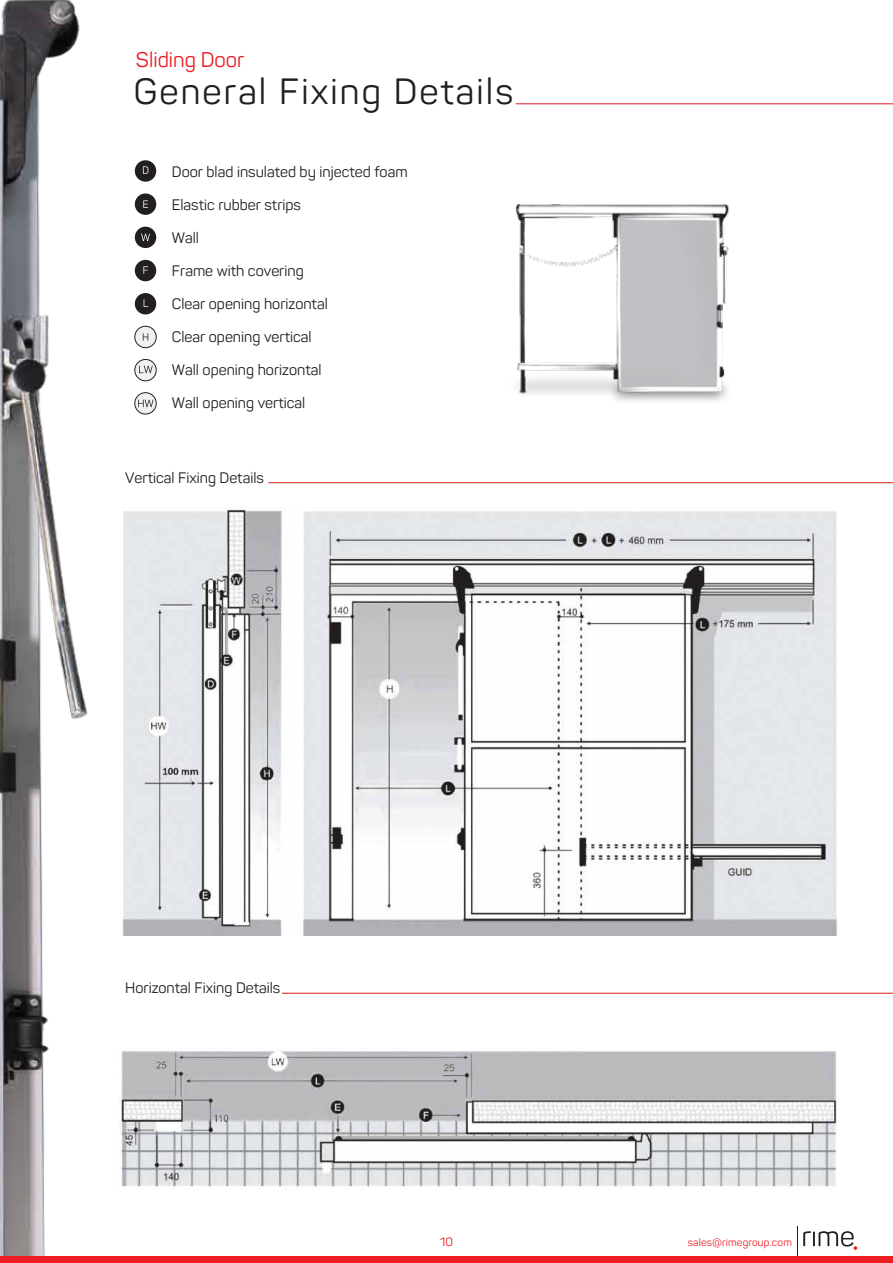
<style>
.page{position:relative;width:893px;height:1263px;background:#fff}
.page>*{position:absolute;margin:0;border:0;box-sizing:border-box;transform-origin:0 0}
.t1{font:36px "Panton";letter-spacing:.06em;color:#231f20}
.t2{font:21px "Panton";color:#ed1d24}
.t3{font:15px "Panton";color:#231f20}
.t4{font:12px "Panton";color:#ed1d24}
.t5{font:10.5px "Panton";letter-spacing:.02em;color:#ed1d24}
</style>
<div class="page">
<img style="left:515px;top:204px;width:214px;height:197px">
<img style="left:0;top:0;width:259px;height:1256px">
<svg style="left:803px;top:1231px;width:54px;height:19px"></svg>
<hr style="left:797px;top:1226px;width:1px;height:37px;background:#231f20">
<hr style="left:516px;top:103px;width:377px;height:1px;background:#db1a21">
<img style="left:120px;top:1049px;width:717px;height:139px">
<img style="left:120px;top:508px;width:717px;height:427px">
<div style="left:135px;top:160px;width:21px;height:22px;background:#231f20;border-radius:50%"></div>
<svg style="left:143px;top:166px;width:5px;height:8px"></svg>
<div style="left:135px;top:193px;width:21px;height:22px;background:#231f20;border-radius:50%"></div>
<svg style="left:143px;top:200px;width:5px;height:8px"></svg>
<div style="left:135px;top:227px;width:21px;height:21px;background:#231f20;border-radius:50%"></div>
<svg style="left:141px;top:234px;width:9px;height:7px"></svg>
<div style="left:135px;top:260px;width:21px;height:21px;background:#231f20;border-radius:50%"></div>
<svg style="left:143px;top:266px;width:5px;height:8px"></svg>
<div style="left:135px;top:293px;width:21px;height:21px;background:#231f20;border-radius:50%"></div>
<div style="left:135px;top:326px;width:21px;height:22px;background:#f1f1f2;border-radius:50%"></div>
<div style="left:135px;top:326px;width:21px;height:22px;border:1px solid #231f20;border-radius:50%"></div>
<svg style="left:143px;top:333px;width:5px;height:8px"></svg>
<div style="left:135px;top:359px;width:21px;height:22px;background:#f1f1f2;border-radius:50%"></div>
<div style="left:135px;top:359px;width:21px;height:22px;border:1px solid #231f20;border-radius:50%"></div>
<svg style="left:139px;top:366px;width:14px;height:7px"></svg>
<div style="left:135px;top:393px;width:21px;height:21px;background:#f1f1f2;border-radius:50%"></div>
<div style="left:135px;top:393px;width:21px;height:21px;border:1px solid #231f20;border-radius:50%"></div>
<svg style="left:138px;top:400px;width:16px;height:7px"></svg>
<hr style="left:268px;top:482px;width:625px;height:1px;background:#db1a21">
<hr style="left:282px;top:993px;width:611px;height:1px;background:#db1a21">
<div style="left:0;top:1256px;width:893px;height:7px;background:#ed1d24"></div>
<h2 class="t2" style="left:136px;top:47px;width:110px">Sliding Door</h2>
<h1 class="t1" style="left:134px;top:69px;width:381px">General Fixing Details</h1>
<p class="t3" style="left:172px;top:162px;width:237px">Door blad insulated by injected foam</p>
<p class="t3" style="left:172px;top:195px;width:131px">Elastic rubber strips</p>
<p class="t3" style="left:172px;top:228px;width:29px">Wall</p>
<p class="t3" style="left:172px;top:261px;width:133px">Frame with covering</p>
<p class="t3" style="left:172px;top:294px;width:157px">Clear opening horizontal</p>
<p class="t3" style="left:172px;top:327px;width:141px">Clear opening vertical</p>
<p class="t3" style="left:172px;top:360px;width:151px">Wall opening horizontal</p>
<p class="t3" style="left:172px;top:393px;width:135px">Wall opening vertical</p>
<p class="t3" style="left:125px;top:468px;width:140px">Vertical Fixing Details</p>
<p class="t3" style="left:125px;top:979px;width:157px">Horizontal Fixing Details</p>
<p class="t4" style="left:440px;top:1234px;width:14px">10</p>
<p class="t5" style="left:688px;top:1236px;width:106px">sales@rimegroup.com</p>
</div>
